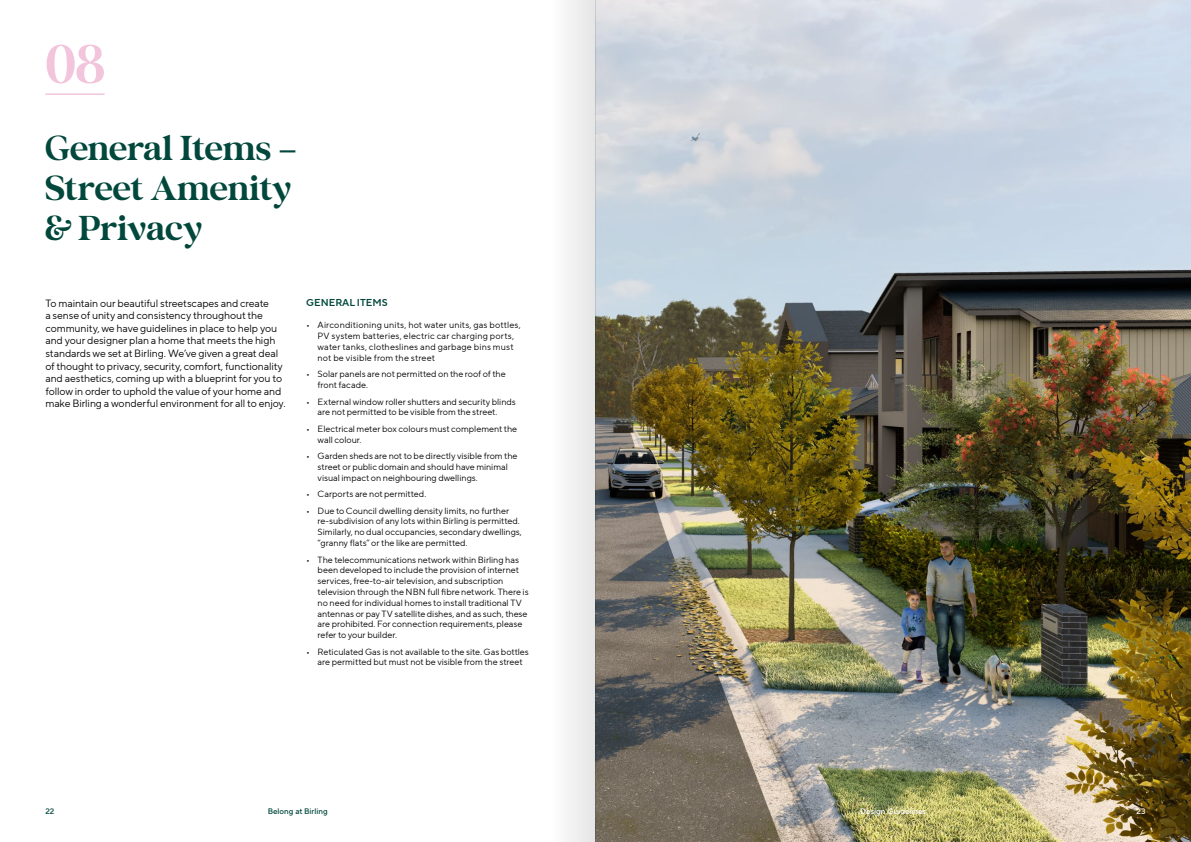
<style>
.page{position:relative;width:1191px;height:842px;background:#fff}
.page>*{position:absolute;margin:0;border:0;box-sizing:border-box;transform-origin:0 0}
.t1{font:56px "Bigola Display";color:#f2c5dd}
.t2{font:36px/40px "Bigola Display";letter-spacing:.01em;color:#01473b}
.t3{font:10.5px/12.6px "TT Norms Pro";letter-spacing:-.01em;color:#000}
.t4{font:10px "TT Norms Pro Dm Bd";color:#01473b}
.t5{font:9px/10.8px "TT Norms Pro";color:#000}
.t6{font:9px/10.8px "TT Norms Pro";letter-spacing:.02em;color:#000}
.t7{font:500 8px "TT Norms Pro";color:#fff}
.t8{font:500 8px "TT Norms Pro";color:#01473b}
</style>
<div class="page">
<img style="left:595px;top:0;width:596px;height:842px">
<hr style="left:45px;top:93px;width:60px;height:2px;background:#f2c5dd">
<div style="left:550px;top:0;width:45px;height:842px;background:#f1f2f2"></div>
<h1 class="t1" style="left:45px;top:33px;width:61px">08</h1>
<h2 class="t2" style="left:45px;top:131px;width:253px">General Items –<br>Street Amenity &amp; Privacy</h2>
<p class="t3" style="left:45px;top:297px;width:242px">To maintain our beautiful streetscapes and create<br>a sense of unity and consistency throughout the community, we have guidelines in place to help you and your designer plan a home that meets the high standards we set at Birling. We’ve given a great deal of thought to privacy, security, comfort, functionality and aesthetics, coming up with a blueprint for you to follow in order to uphold the value of your home and make Birling a wonderful environment for all to enjoy.</p>
<p class="t4" style="left:306px;top:295px;width:83px">GENERAL ITEMS</p>
<p class="t6" style="left:317px;top:320px;width:205px;text-indent:-11px">• Airconditioning units, hot water units, gas bottles, PV system batteries, electric car charging ports, water tanks, clotheslines and garbage bins must not be visible from the street</p>
<p class="t5" style="left:317px;top:369px;width:190px;text-indent:-11px">• Solar panels are not permitted on the roof of the front facade.</p>
<p class="t5" style="left:317px;top:396px;width:200px;text-indent:-11px">• External window roller shutters and security blinds are not permitted to be visible from the street.</p>
<p class="t5" style="left:317px;top:423px;width:201px;text-indent:-11px">• Electrical meter box colours must complement the wall colour.</p>
<p class="t5" style="left:317px;top:450px;width:201px;text-indent:-11px">• Garden sheds are not to be directly visible from the street or public domain and should have minimal visual impact on neighbouring dwellings.</p>
<p class="t5" style="left:306px;top:489px;width:121px">• Carports are not permitted.</p>
<p class="t5" style="left:317px;top:505px;width:206px;text-indent:-11px">• Due to Council dwelling density limits, no further re-subdivision of any lots within Birling is permitted.<br>Similarly, no dual occupancies, secondary dwellings, “granny flats” or the like are permitted.</p>
<p class="t5" style="left:317px;top:554px;width:212px;text-indent:-11px">• The telecommunications network within Birling has been developed to include the provision of internet services, free-to-air television, and subscription television through the NBN full fibre network. There is no need for individual homes to install traditional TV antennas or pay TV satellite dishes, and as such, these are prohibited. For connection requirements, please refer to your builder.</p>
<p class="t5" style="left:306px;top:646px;width:224px;text-align:center">• Reticulated Gas is not available to the site. Gas bottles are permitted but must not be visible from the street</p>
<p class="t8" style="left:45px;top:805px;width:10px">22</p>
<p class="t8" style="left:268px;top:805px;width:61px">Belong at Birling</p>
<p class="t7" style="left:860px;top:805px;width:67px">Design Guidelines</p>
<p class="t7" style="left:1136px;top:805px;width:10px">23</p>
</div>
